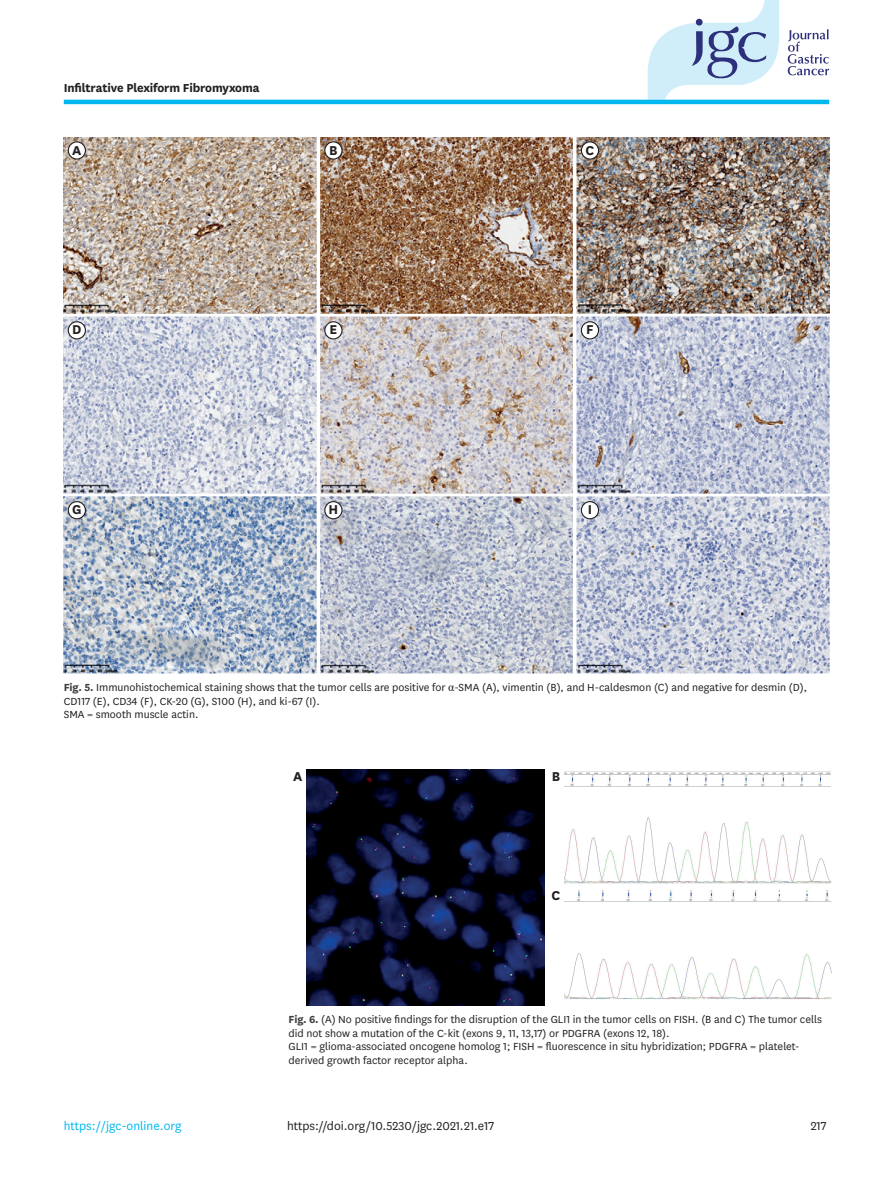
<style>
.page{position:relative;width:893px;height:1191px;background:#fff}
.page>*{position:absolute;margin:0;border:0;box-sizing:border-box;transform-origin:0 0}
.t1{font:700 15px "National";color:#231f20}
.doi_running_footer{font:13.5px "National";color:#231f20}
.alt-title-type{font:700 13.5px "National";letter-spacing:-.01em;color:#231f20}
.t2{font:13.5px "National";color:#00b8f0}
.fig_caption{font:12px/13.5px "National";color:#231f20}
.s1{font-weight:700;color:#3e3e3f}
.s2{font-family:"Times New Roman"}
</style>
<div class="page">
<svg style="left:648px;top:0;width:131px;height:100px"></svg>
<svg style="left:788px;top:29px;width:41px;height:46px"></svg>
<hr style="left:64px;top:100px;width:765px;height:4px;background:#00b8f0">
<img style="left:64px;top:137px;width:252px;height:176px">
<img style="left:320px;top:137px;width:253px;height:176px">
<img style="left:576px;top:137px;width:253px;height:176px">
<img style="left:576px;top:317px;width:253px;height:176px">
<img style="left:320px;top:317px;width:253px;height:176px">
<img style="left:64px;top:317px;width:252px;height:176px">
<img style="left:64px;top:497px;width:252px;height:176px">
<img style="left:320px;top:497px;width:253px;height:176px">
<img style="left:576px;top:497px;width:253px;height:176px">
<div style="left:68px;top:142px;width:17px;height:17px;background:#fff;border-radius:50%"></div>
<div style="left:68px;top:141px;width:18px;height:19px;border:1px solid #231f20;border-radius:50%"></div>
<div style="left:325px;top:142px;width:17px;height:17px;background:#fff;border-radius:50%"></div>
<div style="left:324px;top:141px;width:19px;height:19px;border:1px solid #231f20;border-radius:50%"></div>
<div style="left:581px;top:142px;width:17px;height:17px;background:#fff;border-radius:50%"></div>
<div style="left:581px;top:141px;width:18px;height:19px;border:1px solid #231f20;border-radius:50%"></div>
<div style="left:68px;top:322px;width:17px;height:17px;background:#fff;border-radius:50%"></div>
<div style="left:68px;top:321px;width:18px;height:18px;border:1px solid #231f20;border-radius:50%"></div>
<div style="left:325px;top:322px;width:17px;height:17px;background:#fff;border-radius:50%"></div>
<div style="left:324px;top:321px;width:19px;height:18px;border:1px solid #231f20;border-radius:50%"></div>
<div style="left:581px;top:322px;width:17px;height:17px;background:#fff;border-radius:50%"></div>
<div style="left:581px;top:321px;width:18px;height:18px;border:1px solid #231f20;border-radius:50%"></div>
<div style="left:68px;top:501px;width:17px;height:18px;background:#fff;border-radius:50%"></div>
<div style="left:68px;top:501px;width:18px;height:18px;border:1px solid #231f20;border-radius:50%"></div>
<div style="left:325px;top:501px;width:17px;height:18px;background:#fff;border-radius:50%"></div>
<div style="left:324px;top:501px;width:19px;height:18px;border:1px solid #231f20;border-radius:50%"></div>
<div style="left:581px;top:501px;width:17px;height:18px;background:#fff;border-radius:50%"></div>
<div style="left:581px;top:501px;width:18px;height:18px;border:1px solid #231f20;border-radius:50%"></div>
<img style="left:565px;top:890px;width:267px;height:110px">
<img style="left:307px;top:769px;width:237px;height:236px">
<img style="left:565px;top:771px;width:266px;height:113px">
<p class="alt-title-type" style="left:64px;top:78px;width:197px">Infiltrative Plexiform Fibromyxoma</p>
<p class="t1" style="left:72px;top:139px;width:11px">A</p>
<p class="t1" style="left:329px;top:139px;width:10px">B</p>
<p class="t1" style="left:586px;top:139px;width:10px">C</p>
<p class="t1" style="left:72px;top:319px;width:11px">D</p>
<p class="t1" style="left:329px;top:319px;width:9px">E</p>
<p class="t1" style="left:586px;top:319px;width:9px">F</p>
<p class="t1" style="left:72px;top:499px;width:11px">G</p>
<p class="t1" style="left:328px;top:499px;width:11px">H</p>
<p class="t1" style="left:588px;top:499px;width:6px">I</p>
<p class="fig_caption" style="left:64px;top:680px;width:745px"><span class="s1">Fig. 5.</span> Immunohistochemical staining shows that the tumor cells are positive for <span class="s2">α</span>-SMA (A), vimentin (B), and H-caldesmon (C) and negative for desmin (D),<br>CD117 (E), CD34 (F), CK-20 (G), S100 (H), and ki-67 (I).<br>SMA = smooth muscle actin.</p>
<p class="t1" style="left:293px;top:766px;width:11px">A</p>
<p class="t1" style="left:552px;top:766px;width:10px">B</p>
<p class="t1" style="left:552px;top:884px;width:10px">C</p>
<p class="fig_caption" style="left:289px;top:1012px;width:535px"><span class="s1">Fig. 6.</span> (A) No positive findings for the disruption of the GLI1 in the tumor cells on FISH. (B and C) The tumor cells did not show a mutation of the C-kit (exons 9, 11, 13,17) or PDGFRA (exons 12, 18).<br>GLI1 = glioma-associated oncogene homolog 1; FISH = fluorescence in situ hybridization; PDGFRA = platelet&shy;derived growth factor receptor alpha.</p>
<p class="t2" style="left:64px;top:1116px;width:119px">https://jgc-online.org</p>
<p class="doi_running_footer" style="left:287px;top:1116px;width:209px">https://doi.org/10.5230/jgc.2021.21.e17</p>
<p class="doi_running_footer" style="left:811px;top:1116px;width:17px">217</p>
</div>
